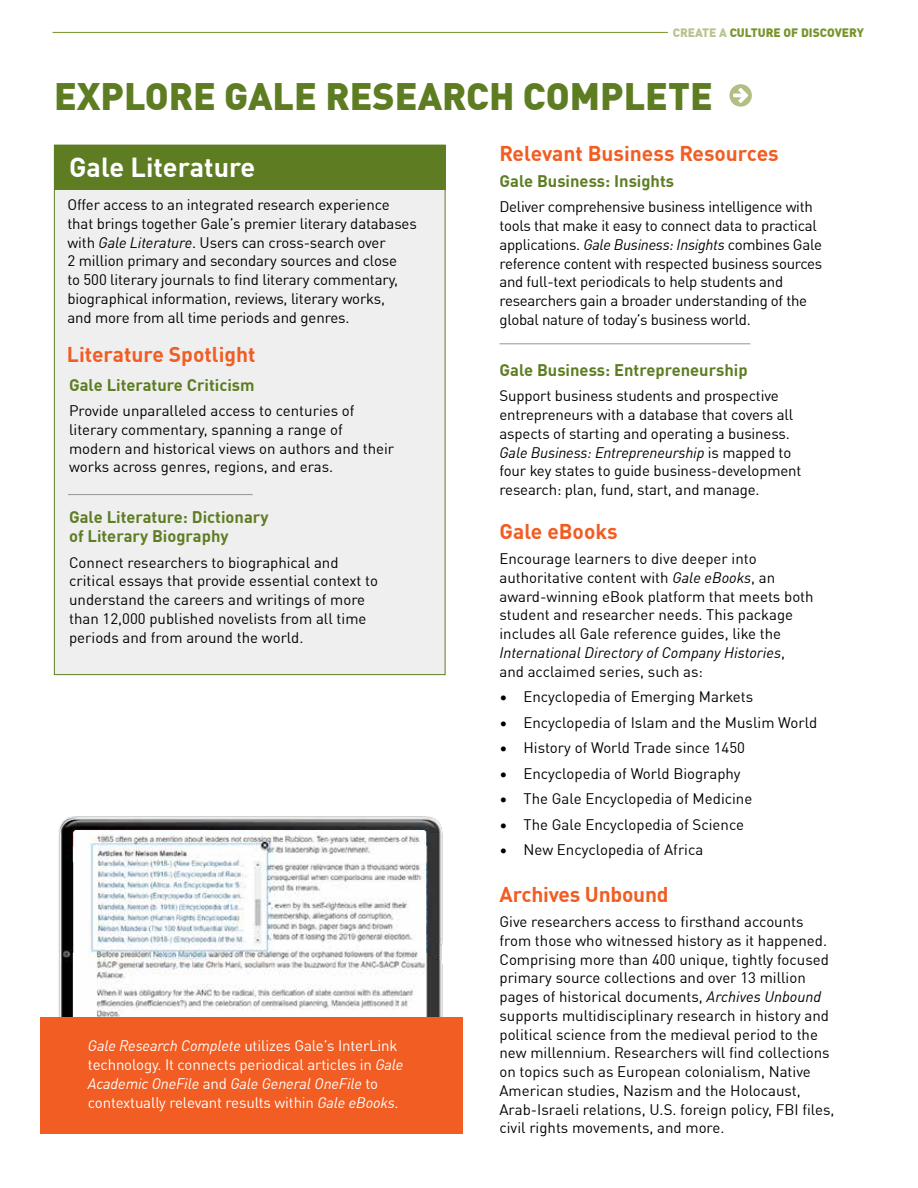
<style>
.page{position:relative;width:918px;height:1188px;background:#fff}
.page>*{position:absolute;margin:0;border:0;box-sizing:border-box;transform-origin:0 0}
.t1{font:900 37.5px "DIN Offc";color:#5e7d23}
.t2{font:700 27px "DIN Offc";color:#fff}
.t3{font:700 21px "DIN Offc";color:#f15d22}
.t4{font:700 16.5px/18.8px "DIN Offc";color:#5e7d23}
.t5{font:15px/18.8px "DIN Offc";letter-spacing:-.005em;color:#000}
.t6{font:15px/18.8px "DIN Offc";letter-spacing:-.01em;color:#fff}
.t7{font:900 12px "DIN Offc";color:#78952c}
.s1{color:#b7c48e}
.s2{font-style:italic}
</style>
<div class="page">
<div style="left:54px;top:145px;width:392px;height:530px;background:#efeff0;border:1px solid #5e7d23"></div>
<div style="left:54px;top:145px;width:392px;height:45px;background:#5e7d23"></div>
<hr style="left:499px;top:343px;width:251px;height:1px;background:#939598">
<hr style="left:68px;top:494px;width:185px;height:1px;background:#939598">
<hr style="left:52px;top:32px;width:616px;height:1px;background:#78952c">
<svg style="left:729px;top:84px;width:23px;height:23px"></svg>
<img style="left:49px;top:816px;width:398px;height:202px">
<img style="left:73px;top:830px;width:353px;height:188px">
<div style="left:40px;top:1018px;width:423px;height:116px;background:#f15d22"></div>
<p class="t7" style="left:673px;top:24px;width:193px"><span class="s1">CREATE A</span> CULTURE OF DISCOVERY</p>
<h1 class="t1" style="left:54px;top:71px;width:660px">EXPLORE GALE RESEARCH COMPLETE</h1>
<h2 class="t2" style="left:69px;top:150px;width:188px">Gale Literature</h2>
<p class="t5" style="left:68px;top:195px;width:351px">Offer access to an integrated research experience that brings together Gale’s premier literary databases with <span class="s2">Gale Literature</span>. Users can cross-search over<br>2 million primary and secondary sources and close<br>to 500 literary journals to find literary commentary, biographical information, reviews, literary works,<br>and more from all time periods and genres.</p>
<h3 class="t3" style="left:67px;top:340px;width:190px">Literature Spotlight</h3>
<p class="t4" style="left:69px;top:375px;width:187px">Gale Literature Criticism</p>
<p class="t5" style="left:69px;top:401px;width:327px">Provide unparalleled access to centuries of literary commentary, spanning a range of modern and historical views on authors and their works across genres, regions, and eras.</p>
<p class="t4" style="left:69px;top:508px;width:201px">Gale Literature: Dictionary of Literary Biography</p>
<p class="t5" style="left:69px;top:553px;width:310px">Connect researchers to biographical and critical essays that provide essential context to understand the careers and writings of more than 12,000 published novelists from all time periods and from around the world.</p>
<p class="t6" style="left:88px;top:1037px;width:317px"><span class="s2">Gale Research Complete</span> utilizes Gale’s InterLink technology. It connects periodical articles in <span class="s2">Gale Academic OneFile</span> and <span class="s2">Gale General OneFile</span> to contextually relevant results within <span class="s2">Gale eBooks</span>.</p>
<h3 class="t3" style="left:500px;top:140px;width:281px">Relevant Business Resources</h3>
<p class="t4" style="left:500px;top:171px;width:176px">Gale Business: Insights</p>
<p class="t5" style="left:500px;top:198px;width:324px">Deliver comprehensive business intelligence with tools that make it easy to connect data to practical applications. <span class="s2">Gale Business: Insights</span> combines Gale reference content with respected business sources and full-text periodicals to help students and researchers gain a broader understanding of the global nature of today’s business world.</p>
<p class="t4" style="left:500px;top:360px;width:250px">Gale Business: Entrepreneurship</p>
<p class="t5" style="left:500px;top:387px;width:303px">Support business students and prospective entrepreneurs with a database that covers all aspects of starting and operating a business.<br><span class="s2">Gale Business: Entrepreneurship</span> is mapped to four key states to guide business-development research: plan, fund, start, and manage.</p>
<h3 class="t3" style="left:500px;top:517px;width:120px">Gale eBooks</h3>
<p class="t5" style="left:500px;top:549px;width:316px">Encourage learners to dive deeper into authoritative content with <span class="s2">Gale eBooks</span>, an award-winning eBook platform that meets both student and researcher needs. This package includes all Gale reference guides, like the <span class="s2">International Directory of Company Histories</span>,<br>and acclaimed series, such as:</p>
<p class="t5" style="left:500px;top:687px;width:255px">• Encyclopedia of Emerging Markets</p>
<p class="t5" style="left:500px;top:713px;width:319px">• Encyclopedia of Islam and the Muslim World</p>
<p class="t5" style="left:500px;top:738px;width:247px">• History of World Trade since 1450</p>
<p class="t5" style="left:500px;top:764px;width:243px">• Encyclopedia of World Biography</p>
<p class="t5" style="left:500px;top:789px;width:254px">• The Gale Encyclopedia of Medicine</p>
<p class="t5" style="left:500px;top:815px;width:246px">• The Gale Encyclopedia of Science</p>
<p class="t5" style="left:500px;top:840px;width:205px">• New Encyclopedia of Africa</p>
<h3 class="t3" style="left:500px;top:880px;width:171px">Archives Unbound</h3>
<p class="t5" style="left:500px;top:912px;width:337px">Give researchers access to firsthand accounts from those who witnessed history as it happened.<br>Comprising more than 400 unique, tightly focused primary source collections and over 13 million pages of historical documents, <span class="s2">Archives Unbound </span>supports multidisciplinary research in history and political science from the medieval period to the new millennium. Researchers will find collections on topics such as European colonialism, Native American studies, Nazism and the Holocaust, Arab-Israeli relations, U.S. foreign policy, FBI files, civil rights movements, and more.</p>
</div>
